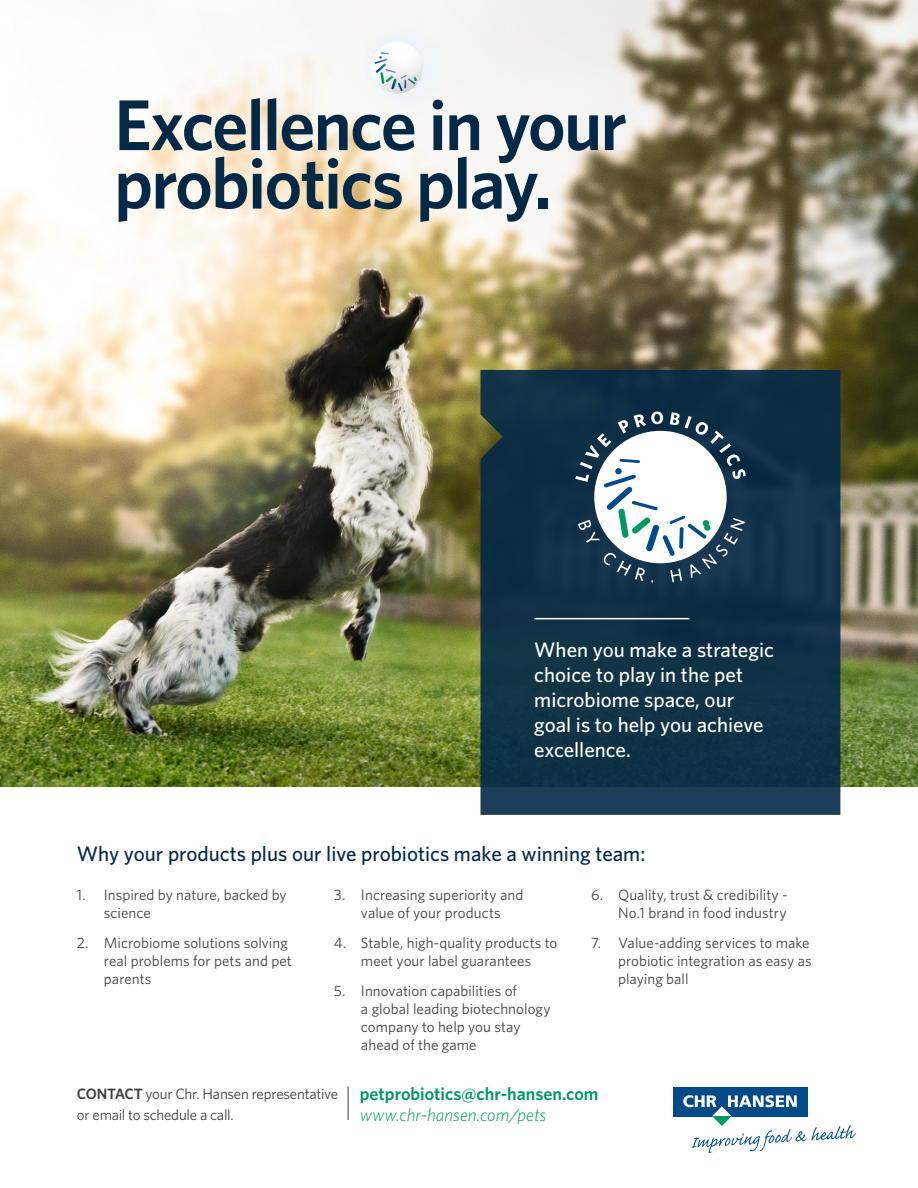
<style>
.page{position:relative;width:918px;height:1188px;background:#fff}
.page>*{position:absolute;margin:0;border:0;box-sizing:border-box;transform-origin:0 0}
.t1{font:600 72px/58.5px "Whitney";letter-spacing:-.025em;color:#042947}
.t2{font:500 21px/25.2px "Whitney";color:#fff}
.t3{font:500 21px "Whitney";color:#042947}
.t4{font:600 18px "Whitney";color:#009964}
.t5{font:italic 300 18px "Whitney";color:#009964}
.t6{font:15px/18px "Whitney";letter-spacing:.005em;color:#404040}
.t7{font:15px/21px "Whitney";letter-spacing:-.015em;color:#404040}
.s1{font-weight:600}
</style>
<div class="page">
<img style="left:0;top:0;width:918px;height:787px">
<svg style="left:481px;top:370px;width:359px;height:445px;background:#103146"></svg>
<svg style="left:575px;top:411px;width:171px;height:172px"></svg>
<div style="left:615px;top:468px;width:7px;height:6px;background:#004b88;border-radius:50%"></div>
<div style="left:704px;top:524px;width:6px;height:7px;background:#009964;border-radius:50%"></div>
<hr style="left:534px;top:618px;width:156px;height:1px;background:#fff">
<div style="left:673px;top:1087px;width:135px;height:29px;background:#004b88"></div>
<svg style="left:683px;top:1095px;width:173px;height:58px"></svg>
<hr style="left:348px;top:1086px;width:1px;height:34px;background:#404040">
<h1 class="t1" style="left:114px;top:94px;width:514px">Excellence in your probiotics play.</h1>
<h2 class="t2" style="left:534px;top:636px;width:241px">When you make a strategic choice to play in the pet microbiome space, our goal is to help you achieve excellence.</h2>
<h2 class="t3" style="left:77px;top:840px;width:570px">Why your products plus our live probiotics make a winning team:</h2>
<p class="t6" style="left:104px;top:885px;width:184px;text-indent:-27px">1. Inspired by nature, backed by science</p>
<p class="t6" style="left:104px;top:933px;width:189px;text-indent:-27px">2. Microbiome solutions solving real problems for pets and pet parents</p>
<p class="t6" style="left:334px;top:885px;width:191px;text-align:center">3. Increasing superiority and value of your products</p>
<p class="t6" style="left:334px;top:933px;width:225px;text-align:center">4. Stable, high-quality products to meet your label guarantees</p>
<p class="t6" style="left:361px;top:981px;width:191px;text-indent:-27px">5. Innovation capabilities of<br>a global leading biotechnology company to help you stay ahead of the game</p>
<p class="t6" style="left:591px;top:885px;width:198px;text-align:right">6. Quality, trust &amp; credibility -<br>No.1 brand in food industry</p>
<p class="t6" style="left:618px;top:933px;width:195px;text-indent:-27px">7. Value-adding services to make probiotic integration as easy as playing ball</p>
<p class="t7" style="left:77px;top:1082px;width:263px"><span class="s1">CONTACT</span> your Chr. Hansen representative or email to schedule a call.</p>
<p class="t4" style="left:360px;top:1082px;width:240px">petprobiotics@chr-hansen.com</p>
<p class="t5" style="left:360px;top:1102px;width:188px">www.chr-hansen.com/pets</p>
</div>
